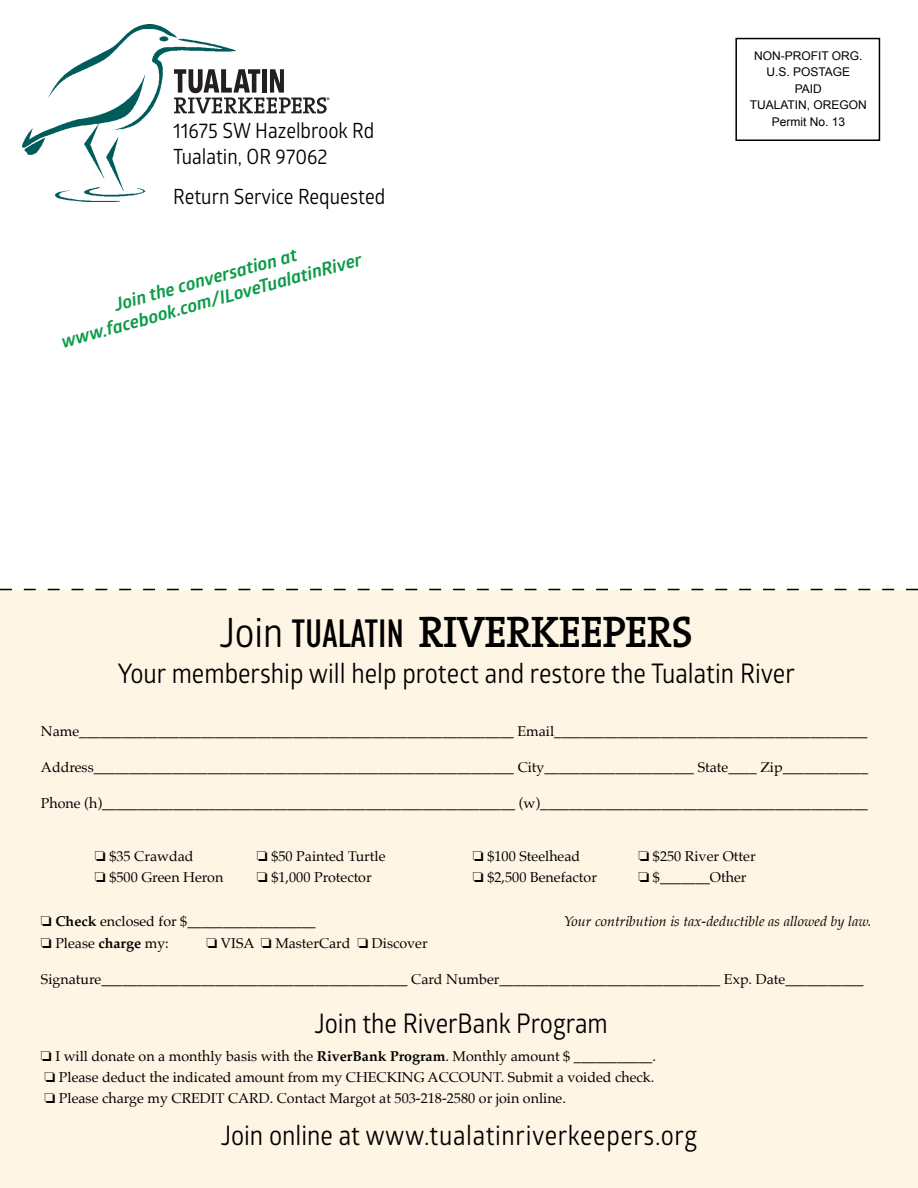
<style>
.page{position:relative;width:918px;height:1188px;background:#fff}
.page>*{position:absolute;margin:0;border:0;box-sizing:border-box;transform-origin:0 0}
.t1{font:600 44.55px "The Serif";color:#000;scale:.95 1}
.t2{font:condensed 41.25px "Gill Sans";color:#000}
.t3{font:27px "Glober";color:#000;scale:.9 1}
.t4{font:27px "Glober";letter-spacing:.02em;color:#000;scale:.9 1}
.t5{font:21px/25.2px "Glober";color:#000;scale:.9 1}
.t6{font:italic 700 18px/21.8px "Glober";color:#0e9c49;text-align:center}
.t7{font:14.25px "Palatino";color:#000}
.t8{font:italic 14.25px "Palatino";color:#000}
.t9{font:12px/16.5px "Arial";color:#000;text-align:center}
.s1{font-family:"Glober";font-stretch:normal;font-size:40.5px}
.s2{font-weight:700}
</style>
<div class="page">
<img style="left:22px;top:25px;width:214px;height:176px">
<div style="left:0;top:590px;width:918px;height:598px;background:#fff5e4"></div>
<div style="left:735px;top:38px;width:145px;height:103px;border:2px solid #000"></div>
<svg style="left:0;top:589px;width:918px;height:1px"></svg>
<svg style="left:174px;top:66px;width:156px;height:48px"></svg>
<div style="left:285px;top:61px;width:62px;height:35px;background:#fff"></div>
<h3 class="t5" style="left:173px;top:117px;width:225px">11675 SW Hazelbrook Rd<br>Tualatin, OR 97062</h3>
<h3 class="t5" style="left:173px;top:183px;width:237px">Return Service Requested</h3>
<p class="t6" style="left:53px;top:312px;width:312px;rotate:-16deg">Join the conversation at www.facebook.com/ILoveTualatinRiver</p>
<p class="t9" style="left:750px;top:47px;width:119px">NON-PROFIT ORG.<br>U.S. POSTAGE<br>PAID<br>TUALATIN, OREGON<br>Permit No. 13</p>
<h2 class="t2" style="left:219px;top:611px;width:101px"><span class="s1">Join</span> TUALATIN</h2>
<h1 class="t1" style="left:419px;top:603px;width:51px">RIVERKEEPERS</h1>
<h3 class="t3" style="left:118px;top:654px;width:754px">Your membership will help protect and restore the Tualatin River</h3>
<p class="t7" style="left:41px;top:719px;width:828px">Name_____________________________________________________________ Email____________________________________________</p>
<p class="t7" style="left:41px;top:755px;width:829px">Address___________________________________________________________ City_____________________ State____ Zip____________</p>
<p class="t7" style="left:41px;top:791px;width:829px">Phone (h)__________________________________________________________ (w)______________________________________________</p>
<p class="t7" style="left:95px;top:844px;width:100px">□ $35 Crawdad</p>
<p class="t7" style="left:257px;top:844px;width:130px">□ $50 Painted Turtle</p>
<p class="t7" style="left:473px;top:844px;width:109px">□ $100 Steelhead</p>
<p class="t7" style="left:639px;top:844px;width:119px">□ $250 River Otter</p>
<p class="t7" style="left:95px;top:865px;width:130px">□ $500 Green Heron</p>
<p class="t7" style="left:257px;top:865px;width:116px">□ $1,000 Protector</p>
<p class="t7" style="left:473px;top:865px;width:126px">□ $2,500 Benefactor</p>
<p class="t7" style="left:639px;top:865px;width:110px">□ $_______Other</p>
<p class="t7" style="left:41px;top:909px;width:276px">□ <span class="s2">Check</span> enclosed for $__________________</p>
<p class="t8" style="left:564px;top:909px;width:309px">Your contribution is tax-deductible as allowed by law.</p>
<p class="t7" style="left:41px;top:931px;width:129px">□ Please <span class="s2">charge</span> my:</p>
<p class="t7" style="left:207px;top:931px;width:223px">□ VISA □ MasterCard □ Discover</p>
<p class="t7" style="left:41px;top:967px;width:824px">Signature___________________________________________ Card Number_______________________________ Exp. Date___________</p>
<h3 class="t3" style="left:314px;top:1005px;width:328px">Join the RiverBank Program</h3>
<p class="t7" style="left:41px;top:1045px;width:616px">□ I will donate on a monthly basis with the <span class="s2">RiverBank Program</span>. Monthly amount $ ___________.</p>
<p class="t7" style="left:45px;top:1066px;width:611px">□ Please deduct the indicated amount from my CHECKING ACCOUNT. Submit a voided check.</p>
<p class="t7" style="left:45px;top:1087px;width:523px">□ Please charge my CREDIT CARD. Contact Margot at 503-218-2580 or join online.</p>
<h3 class="t4" style="left:221px;top:1117px;width:531px">Join online at www.tualatinriverkeepers.org</h3>
</div>
